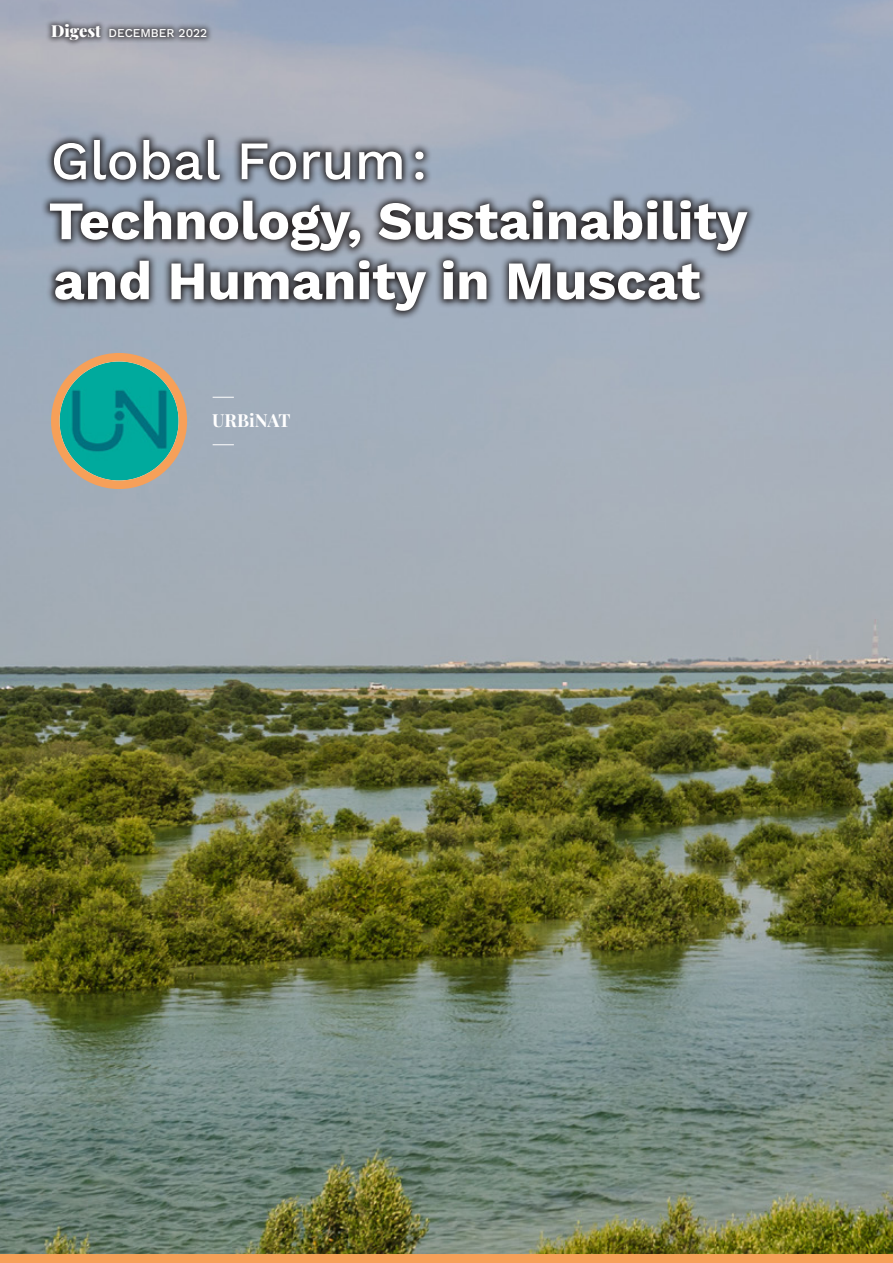
<style>
.page{position:relative;width:893px;height:1263px;background:#fff}
.page>*{position:absolute;margin:0;border:0;box-sizing:border-box;transform-origin:0 0}
.t1{font:700 54px/60px "Work Sans";color:#fff}
.t2{font:700 18px "Playfair Display";color:#fff}
.t3{font:500 12px "Work Sans";color:#fff}
.s1{font-family:"Playfair Display";font-weight:900;font-size:16.5px}
.s2{font-weight:500}
</style>
<div class="page">
<img style="left:0;top:0;width:893px;height:1254px">
<svg style="left:41px;top:131px;width:715px;height:189px;background:#767d88"></svg>
<div style="left:0;top:1254px;width:893px;height:9px;background:#f6a059"></div>
<div style="left:45px;top:18px;width:168px;height:29px;background:#231f20;opacity:.6"></div>
<svg style="left:55px;top:357px;width:128px;height:128px"></svg>
<img style="left:60px;top:361px;width:119px;height:119px;border-radius:60px">
<div style="left:51px;top:353px;width:136px;height:136px;border:9px solid #f6a059;border-radius:50%"></div>
<svg style="left:213px;top:397px;width:21px;height:1px"></svg>
<svg style="left:213px;top:444px;width:21px;height:1px"></svg>
<p class="t3" style="left:51px;top:24px;width:158px"><span class="s1">Digest</span> DECEMBER 2022</p>
<p class="t1" style="left:49px;top:129px;width:700px"><span class="s2">Global Forum :<br></span>Technology, Sustainability and Humanity in Muscat</p>
<p class="t2" style="left:212px;top:406px;width:80px">URBiNAT</p>
</div>
